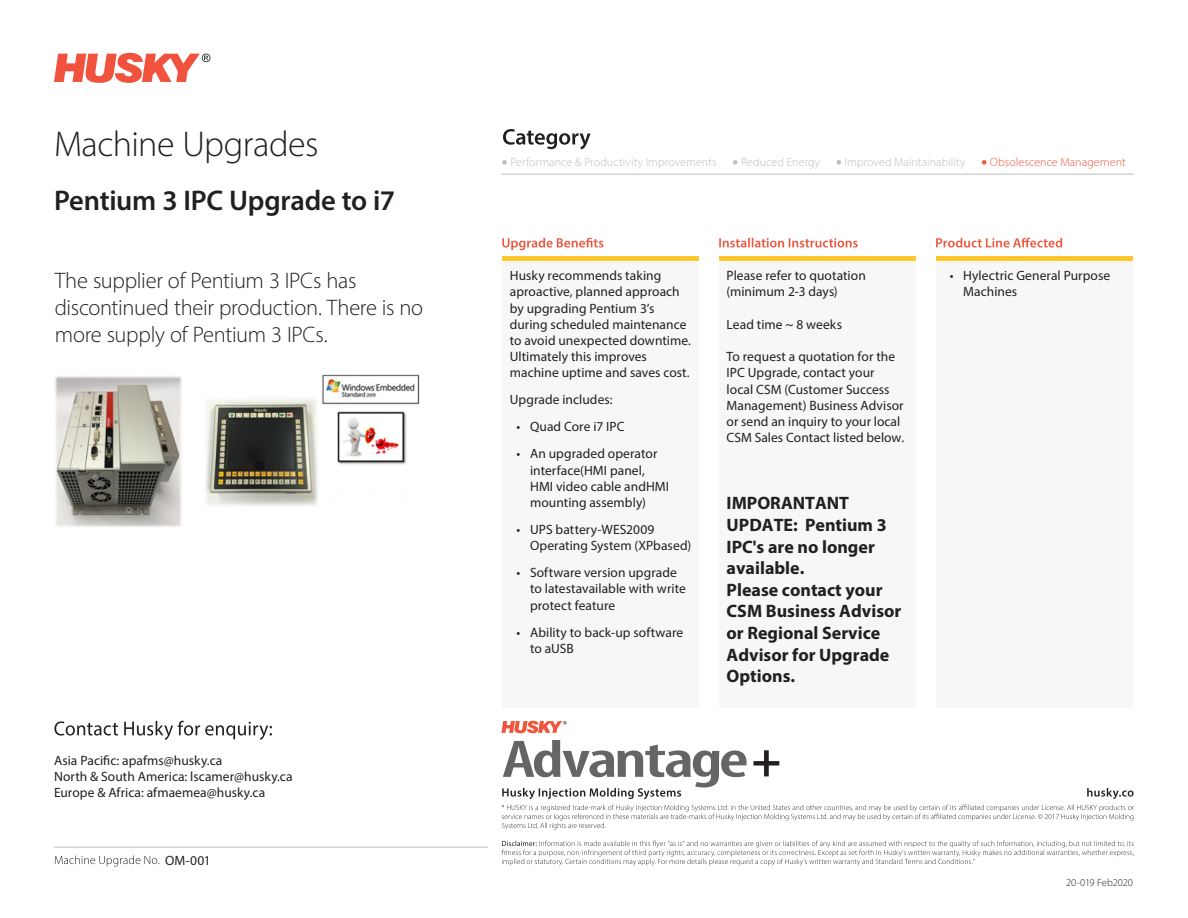
<style>
.page{position:relative;width:1188px;height:918px;background:#fff}
.page>*{position:absolute;margin:0;border:0;box-sizing:border-box;transform-origin:0 0}
.t1{font:300 36px "Myriad Pro";letter-spacing:-.015em;color:#231f20}
.t2{font:600 28.5px "Myriad Pro";letter-spacing:-.01em;color:#231f20}
.t3{font:300 22.5px/27px "Myriad Pro";letter-spacing:-.015em;color:#231f20}
.t4{font:700 18px/21.6px "Myriad Pro";color:#231f20}
.t5{font:13.5px/16.2px "Myriad Pro";letter-spacing:.005em;color:#231f20}
.t6{font:300 12px "Myriad Pro";letter-spacing:.005em;color:#bcbdc0}
.t7{font:300 12px "Myriad Pro";letter-spacing:.005em;color:#f0553e}
.t8{font:300 10.5px "Myriad Pro";color:#231f20}
.s1{font-size:25.5px}
</style>
<div class="page">
<div style="left:936px;top:263px;width:197px;height:445px;background:#f7f7f8"></div>
<div style="left:502px;top:263px;width:197px;height:445px;background:#f7f7f8"></div>
<div style="left:719px;top:263px;width:197px;height:445px;background:#f7f7f8"></div>
<svg style="left:54px;top:53px;width:156px;height:30px"></svg>
<svg style="left:936px;top:238px;width:126px;height:10px"></svg>
<svg style="left:719px;top:238px;width:139px;height:10px"></svg>
<svg style="left:502px;top:238px;width:101px;height:12px"></svg>
<svg style="left:55px;top:855px;width:104px;height:12px"></svg>
<svg style="left:54px;top:721px;width:218px;height:19px"></svg>
<svg style="left:502px;top:841px;width:632px;height:25px"></svg>
<svg style="left:502px;top:805px;width:632px;height:25px"></svg>
<svg style="left:502px;top:740px;width:632px;height:59px"></svg>
<svg style="left:501px;top:721px;width:66px;height:12px"></svg>
<hr style="left:54px;top:847px;width:434px;height:1px;background:#bcbdc0">
<hr style="left:501px;top:174px;width:633px;height:1px;background:#bcbdc0">
<svg style="left:503px;top:129px;width:88px;height:20px"></svg>
<div style="left:502px;top:256px;width:197px;height:5px;background:#ffc72c"></div>
<div style="left:719px;top:256px;width:197px;height:5px;background:#ffc72c"></div>
<div style="left:936px;top:256px;width:197px;height:5px;background:#ffc72c"></div>
<img style="left:55px;top:374px;width:365px;height:153px">
<p class="t1" style="left:54px;top:122px;width:266px">Machine Upgrades</p>
<p class="t2" style="left:54px;top:182px;width:343px">Pentium 3 IPC Upgrade to i7</p>
<p class="t3" style="left:55px;top:266px;width:370px">The supplier of Pentium 3 IPCs has discontinued their production. There is no more supply of Pentium 3 IPCs.</p>
<p class="t5" style="left:54px;top:752px;width:170px">Asia Pacific: apafms@husky.ca</p>
<p class="t5" style="left:54px;top:768px;width:240px">North &amp; South America: lscamer@husky.ca</p>
<p class="t5" style="left:54px;top:785px;width:213px">Europe &amp; Africa: afmaemea@husky.ca</p>
<p class="t5" style="left:165px;top:852px;width:47px">OM-001</p>
<p class="t6" style="left:501px;top:155px;width:217px"><span class="s1">•</span> Performance &amp; Productivity Improvements</p>
<p class="t6" style="left:732px;top:155px;width:90px"><span class="s1">•</span> Reduced Energy</p>
<p class="t6" style="left:836px;top:155px;width:131px"><span class="s1">•</span> Improved Maintainability</p>
<p class="t7" style="left:981px;top:155px;width:146px"><span class="s1">•</span> Obsolescence Management</p>
<p class="t5" style="left:510px;top:267px;width:183px">Husky recommends taking aproactive, planned approach by upgrading Pentium 3’s during scheduled maintenance to avoid unexpected downtime.<br>Ultimately this improves machine uptime and saves cost.</p>
<p class="t5" style="left:510px;top:392px;width:104px">Upgrade includes:</p>
<p class="t5" style="left:517px;top:419px;width:109px">• Quad Core i7 IPC</p>
<p class="t5" style="left:530px;top:446px;width:140px;text-indent:-14px">• An upgraded operator interface(HMI panel,<br>HMI video cable andHMI mounting assembly)</p>
<p class="t5" style="left:530px;top:521px;width:163px;text-indent:-14px">• UPS battery-WES2009<br>Operating System (XPbased)</p>
<p class="t5" style="left:530px;top:564px;width:157px;text-indent:-14px">• Software version upgrade to latestavailable with write protect feature</p>
<p class="t5" style="left:530px;top:624px;width:155px;text-indent:-14px">• Ability to back-up software to aUSB</p>
<p class="t5" style="left:727px;top:267px;width:141px">Please refer to quotation (minimum 2-3 days)</p>
<p class="t5" style="left:727px;top:316px;width:117px">Lead time ~ 8 weeks</p>
<p class="t5" style="left:727px;top:348px;width:179px">To request a quotation for the<br>IPC Upgrade, contact your local CSM (Customer Success<br>Management) Business Advisor or send an inquiry to your local<br>CSM Sales Contact listed below.</p>
<p class="t4" style="left:727px;top:492px;width:176px">IMPORANTANT<br>UPDATE: Pentium 3<br>IPC's are no longer available.<br>Please contact your<br>CSM Business Advisor or Regional Service<br>Advisor for Upgrade<br>Options.</p>
<p class="t5" style="left:963px;top:267px;width:149px;text-indent:-14px">• Hylectric General Purpose<br>Machines</p>
<p class="t8" style="left:1066px;top:876px;width:68px">20-019 Feb2020</p>
</div>
